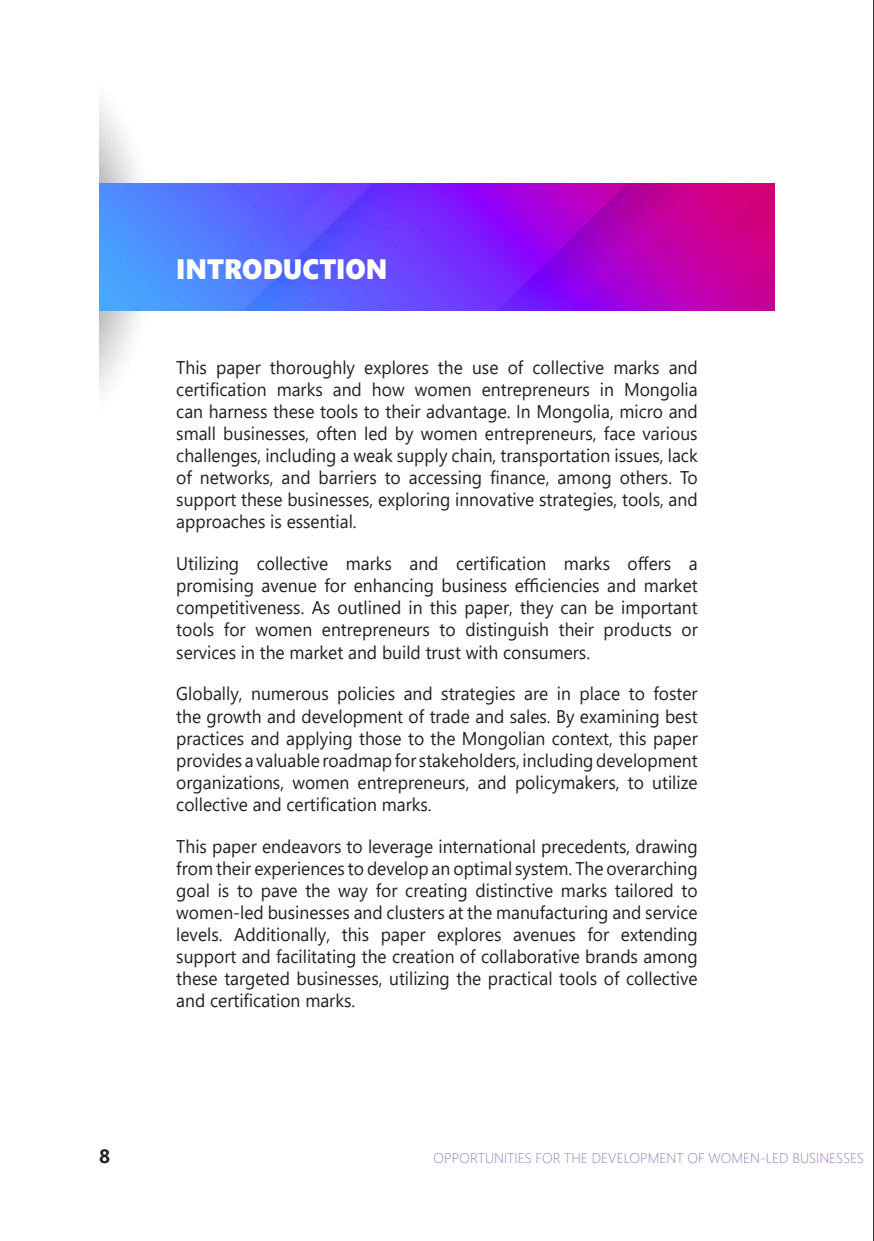
<style>
.page{position:relative;width:874px;height:1241px;background:#fff}
.page>*{position:absolute;margin:0;border:0;box-sizing:border-box;transform-origin:0 0}
.t1{font:28px "Segoe UI Black";color:#fff;scale:.95 1}
.t2{font:700 19.25px "Segoe UI";color:#231f20}
.t3{font:18.38px/22.1px "Segoe UI";color:#231f20;text-align:justify;scale:.95 1}
.t4{font:300 14px "Segoe UI";color:#9980bb}
</style>
<div class="page">
<hr style="left:872px;top:0;width:1px;height:1240px;background:#231f20">
<img style="left:99px;top:101px;width:55px;height:292px">
<img style="left:99px;top:184px;width:675px;height:126px">
<h1 class="t1" style="left:176px;top:252px;width:224px">INTRODUCTION</h1>
<p class="t3" style="left:176px;top:354px;width:550px">This paper thoroughly explores the use of collective marks and certification marks and how women entrepreneurs in Mongolia can harness these tools to their advantage. In Mongolia, micro and small businesses, often led by women entrepreneurs, face various challenges, including a weak supply chain, transportation issues, lack of networks, and barriers to accessing finance, among others. To support these businesses, exploring innovative strategies, tools, and approaches is essential.</p>
<p class="t3" style="left:176px;top:551px;width:550px">Utilizing collective marks and certification marks offers a promising avenue for enhancing business efficiencies and market competitiveness. As outlined in this paper, they can be important tools for women entrepreneurs to distinguish their products or services in the market and build trust with consumers.</p>
<p class="t3" style="left:176px;top:681px;width:550px">Globally, numerous policies and strategies are in place to foster the growth and development of trade and sales. By examining best practices and applying those to the Mongolian context, this paper provides a valuable roadmap for stakeholders, including development organizations, women entrepreneurs, and policymakers, to utilize collective and certification marks.</p>
<p class="t3" style="left:176px;top:833px;width:550px">This paper endeavors to leverage international precedents, drawing from their experiences to develop an optimal system. The overarching goal is to pave the way for creating distinctive marks tailored to women-led businesses and clusters at the manufacturing and service levels. Additionally, this paper explores avenues for extending support and facilitating the creation of collaborative brands among these targeted businesses, utilizing the practical tools of collective and certification marks.</p>
<p class="t2" style="left:99px;top:1147px;width:13px">8</p>
<p class="t4" style="left:433px;top:1151px;width:432px">OPPORTUNITIES FOR THE DEVELOPMENT OF WOMEN-LED BUSINESSES</p>
</div>
